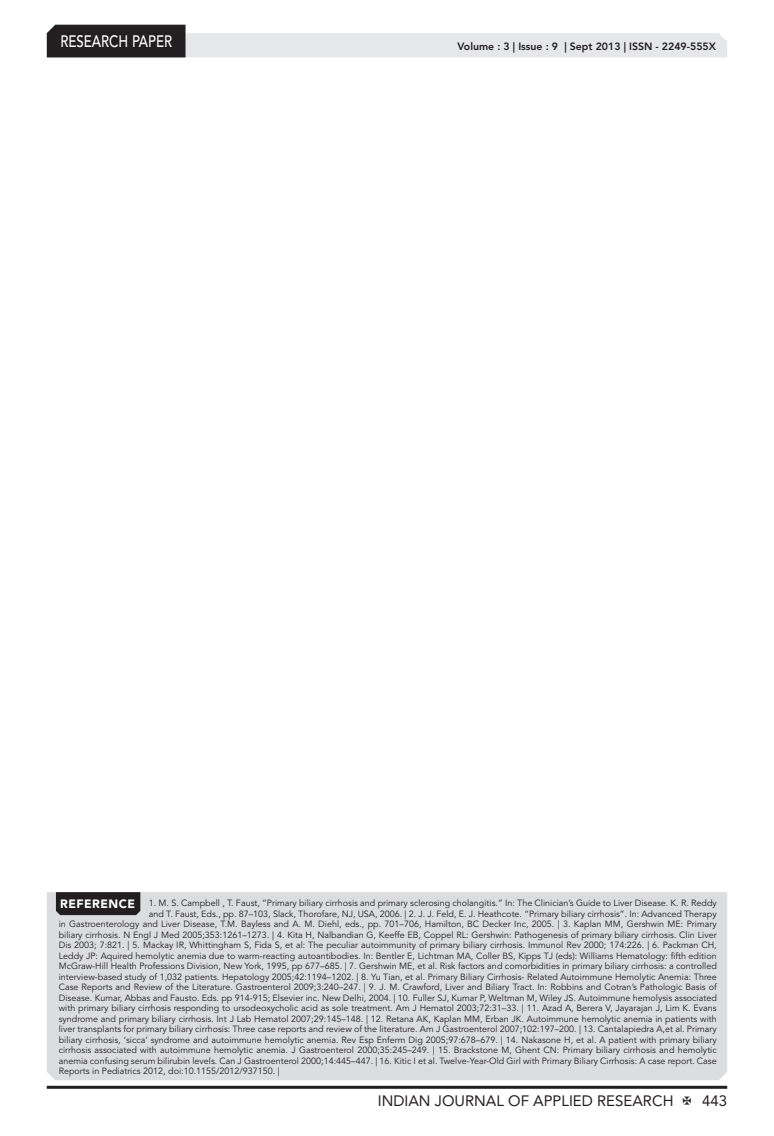
<style>
.page{position:relative;width:774px;height:1136px;background:#fff}
.page>*{position:absolute;margin:0;border:0;box-sizing:border-box;transform-origin:0 0}
.t1{font:500 16.5px "Avenir LT Std";color:#fff;scale:.8 1}
.t2{font:15px "Avenir LT Std";color:#231f20}
.t3{font:900 12px "Avenir LT Std";letter-spacing:.04em;color:#fff}
.t4{font:800 10.5px "Avenir LT Std";color:#231f20}
.Reference{font:9px "Avenir LT Std";color:#231f20}
</style>
<div class="page">
<hr style="left:47px;top:1085px;width:680px;height:3px;background:#231f20">
<svg style="left:47px;top:25px;width:680px;height:32px"></svg>
<div style="left:47px;top:892px;width:680px;height:188px;background:#dcdddf"></div>
<div style="left:56px;top:892px;width:84px;height:23px;background:#231f20"></div>
<h1 class="t1" style="left:60px;top:32px;width:141px">RESEARCH PAPER</h1>
<p class="t4" style="left:457px;top:41px;width:260px">Volume : 3 | Issue : 9 | Sept 2013 | ISSN - 2249-555X</p>
<p class="t3" style="left:60px;top:896px;width:76px">REFERENCE</p>
<p class="Reference" style="left:149px;top:897px;width:569px">1. M. S. Campbell , T. Faust, “Primary biliary cirrhosis and primary sclerosing cholangitis.” In: The Clinician’s Guide to Liver Disease. K. R. Reddy</p>
<p class="Reference" style="left:149px;top:908px;width:569px">and T. Faust, Eds., pp. 87–103, Slack, Thorofare, NJ, USA, 2006. | 2. J. J. Feld, E. J. Heathcote. “Primary biliary cirrhosis”. In: Advanced Therapy</p>
<p class="Reference" style="left:59px;top:918px;width:659px">in Gastroenterology and Liver Disease, T.M. Bayless and A. M. Diehl, eds., pp. 701–706, Hamilton, BC Decker Inc, 2005. | 3. Kaplan MM, Gershwin ME: Primary</p>
<p class="Reference" style="left:59px;top:929px;width:659px">biliary cirrhosis. N Engl J Med 2005;353:1261–1273. | 4. Kita H, Nalbandian G, Keeffe EB, Coppel RL: Gershwin: Pathogenesis of primary biliary cirrhosis. Clin Liver</p>
<p class="Reference" style="left:59px;top:939px;width:660px">Dis 2003; 7:821. | 5. Mackay IR, Whittingham S, Fida S, et al: The peculiar autoimmunity of primary biliary cirrhosis. Immunol Rev 2000; 174:226. | 6. Packman CH,</p>
<p class="Reference" style="left:59px;top:950px;width:659px">Leddy JP: Aquired hemolytic anemia due to warm-reacting autoantibodies. In: Bentler E, Lichtman MA, Coller BS, Kipps TJ (eds): Williams Hematology: fifth edition</p>
<p class="Reference" style="left:59px;top:960px;width:660px">McGraw-Hill Health Professions Division, New York, 1995, pp 677–685. | 7. Gershwin ME, et al. Risk factors and comorbidities in primary biliary cirrhosis: a controlled</p>
<p class="Reference" style="left:59px;top:971px;width:660px">interview-based study of 1,032 patients. Hepatology 2005;42:1194–1202. | 8. Yu Tian, et al. Primary Biliary Cirrhosis- Related Autoimmune Hemolytic Anemia: Three</p>
<p class="Reference" style="left:59px;top:981px;width:659px">Case Reports and Review of the Literature. Gastroenterol 2009;3:240–247. | 9. J. M. Crawford, Liver and Biliary Tract. In: Robbins and Cotran’s Pathologic Basis of</p>
<p class="Reference" style="left:59px;top:992px;width:660px">Disease. Kumar, Abbas and Fausto. Eds. pp 914-915; Elsevier inc. New Delhi, 2004. | 10. Fuller SJ, Kumar P, Weltman M, Wiley JS. Autoimmune hemolysis associated</p>
<p class="Reference" style="left:59px;top:1002px;width:660px">with primary biliary cirrhosis responding to ursodeoxycholic acid as sole treatment. Am J Hematol 2003;72:31–33. | 11. Azad A, Berera V, Jayarajan J, Lim K. Evans</p>
<p class="Reference" style="left:59px;top:1013px;width:660px">syndrome and primary biliary cirrhosis. Int J Lab Hematol 2007;29:145–148. | 12. Retana AK, Kaplan MM, Erban JK. Autoimmune hemolytic anemia in patients with</p>
<p class="Reference" style="left:59px;top:1023px;width:660px">liver transplants for primary biliary cirrhosis: Three case reports and review of the literature. Am J Gastroenterol 2007;102:197–200. | 13. Cantalapiedra A,et al. Primary</p>
<p class="Reference" style="left:59px;top:1034px;width:659px">biliary cirrhosis, ‘sicca’ syndrome and autoimmune hemolytic anemia. Rev Esp Enferm Dig 2005;97:678–679. | 14. Nakasone H, et al. A patient with primary biliary</p>
<p class="Reference" style="left:59px;top:1044px;width:660px">cirrhosis associated with autoimmune hemolytic anemia. J Gastroenterol 2000;35:245–249. | 15. Brackstone M, Ghent CN: Primary biliary cirrhosis and hemolytic</p>
<p class="Reference" style="left:59px;top:1055px;width:660px">anemia confusing serum bilirubin levels. Can J Gastroenterol 2000;14:445–447. | 16. Kitic I et al. Twelve-Year-Old Girl with Primary Biliary Cirrhosis: A case report. Case</p>
<p class="Reference" style="left:59px;top:1065px;width:223px">Reports in Pediatrics 2012, doi:10.1155/2012/937150. |</p>
<h2 class="t2" style="left:378px;top:1091px;width:297px">INDIAN JOURNAL OF APPLIED RESEARCH</h2>
<h2 class="t2" style="left:702px;top:1091px;width:27px">443</h2>
</div>
